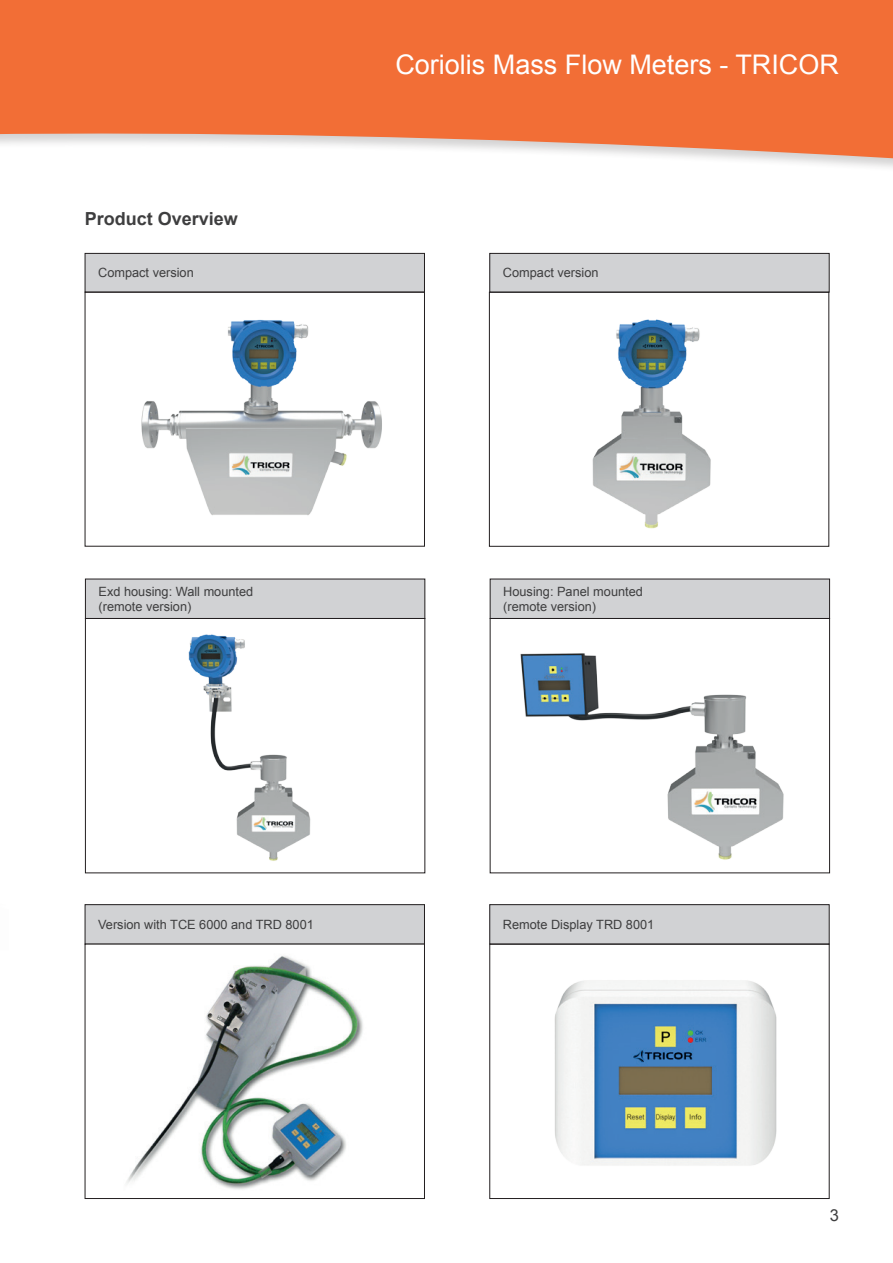
<style>
.page{position:relative;width:893px;height:1263px;background:#fff}
.page>*{position:absolute;margin:0;border:0;box-sizing:border-box;transform-origin:0 0}
.t1{font:27px "Arial";color:#fff}
.t2{font:700 18px "Arial";color:#3e3e3f}
.t3{font:16.5px "Arial";color:#3e3e3f}
.t4{font:12.75px/15px "Arial";color:#3e3e3f}
</style>
<div class="page">
<svg style="left:0;top:0;width:893px;height:168px;background:#f28354"></svg>
<div style="left:85px;top:579px;width:340px;height:39px;background:#d1d2d4"></div>
<img style="left:188px;top:634px;width:123px;height:227px">
<div style="left:85px;top:618px;width:340px;height:255px;border:1px solid #231f20"></div>
<div style="left:490px;top:579px;width:340px;height:39px;background:#d1d2d4"></div>
<img style="left:520px;top:653px;width:264px;height:207px">
<div style="left:490px;top:618px;width:340px;height:255px;border:1px solid #231f20"></div>
<div style="left:85px;top:253px;width:339px;height:39px;background:#d1d2d4"></div>
<div style="left:85px;top:253px;width:340px;height:39px;border:1px solid #231f20"></div>
<img style="left:141px;top:319px;width:241px;height:197px">
<div style="left:85px;top:292px;width:340px;height:255px;border:1px solid #231f20"></div>
<div style="left:85px;top:905px;width:339px;height:39px;background:#d1d2d4"></div>
<div style="left:85px;top:904px;width:340px;height:40px;border:1px solid #231f20"></div>
<img style="left:126px;top:956px;width:237px;height:234px">
<div style="left:85px;top:944px;width:340px;height:255px;border:1px solid #231f20"></div>
<div style="left:490px;top:905px;width:339px;height:39px;background:#d1d2d4"></div>
<div style="left:489px;top:904px;width:341px;height:40px;border:1px solid #231f20"></div>
<img style="left:554px;top:980px;width:223px;height:186px">
<div style="left:489px;top:944px;width:341px;height:255px;border:1px solid #231f20"></div>
<div style="left:490px;top:253px;width:339px;height:39px;background:#d1d2d4"></div>
<div style="left:489px;top:253px;width:341px;height:39px;border:1px solid #231f20"></div>
<img style="left:592px;top:319px;width:119px;height:210px">
<div style="left:489px;top:292px;width:340px;height:255px;border:1px solid #231f20"></div>
<h2 class="t2" style="left:85px;top:207px;width:155px">Product Overview</h2>
<p class="t4" style="left:98px;top:266px;width:97px">Compact version</p>
<h1 class="t1" style="left:395px;top:46px;width:445px">Coriolis Mass Flow Meters - TRICOR</h1>
<p class="t4" style="left:503px;top:266px;width:97px">Compact version</p>
<p class="t4" style="left:99px;top:584px;width:156px">Exd housing: Wall mounted (remote version)</p>
<p class="t4" style="left:503px;top:584px;width:141px">Housing: Panel mounted (remote version)</p>
<p class="t4" style="left:98px;top:917px;width:217px">Version with TCE 6000 and TRD 8001</p>
<p class="t4" style="left:503px;top:917px;width:153px">Remote Display TRD 8001</p>
<p class="t3" style="left:830px;top:1204px;width:11px">3</p>
</div>
